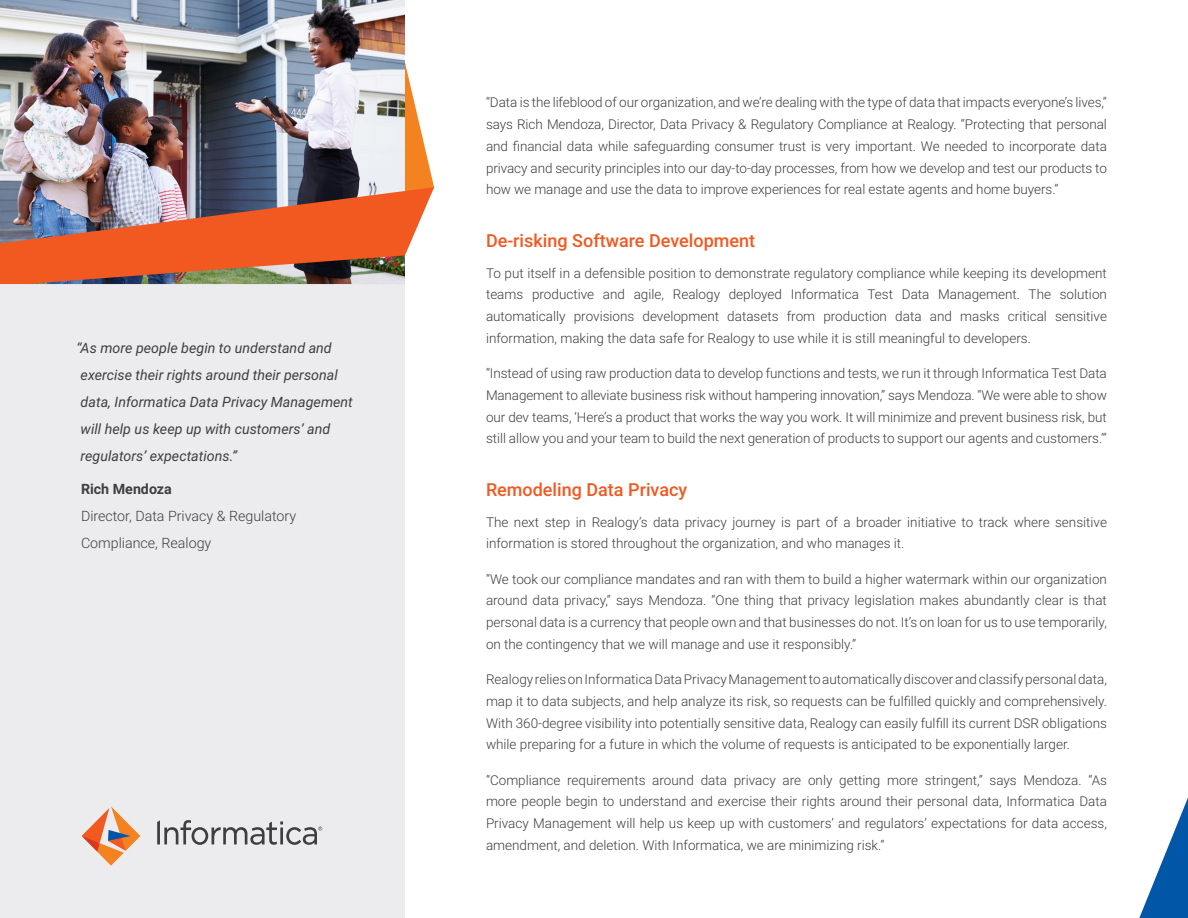
<style>
.page{position:relative;width:1188px;height:918px;background:#fff}
.page>*{position:absolute;margin:0;border:0;box-sizing:border-box;transform-origin:0 0}
.Headers{font:500 18px "Roboto";color:#f15921}
.t1{font:italic 14.25px/27px "Roboto";color:#3e3e3f}
.t2{font:300 14.25px/27px "Roboto";color:#3e3e3f}
.Body_Copy{font:300 13.5px/21.8px "Roboto";color:#3e3e3f;text-align:justify}
.s1{font-weight:700}
</style>
<div class="page">
<div style="left:0;top:129px;width:405px;height:789px;background:#ececee"></div>
<img style="left:0;top:0;width:405px;height:44px">
<img style="left:0;top:44px;width:434px;height:240px">
<svg style="left:1139px;top:798px;width:49px;height:120px"></svg>
<svg style="left:82px;top:806px;width:58px;height:60px"></svg>
<svg style="left:157px;top:820px;width:165px;height:25px"></svg>
<p class="t1" style="left:76px;top:334px;width:278px">“As more people begin to understand and exercise their rights around their personal data, Informatica Data Privacy Management will help us keep up with customers’ and regulators’ expectations.”</p>
<p class="t2" style="left:81px;top:475px;width:217px"><span class="s1">Rich Mendoza<br></span>Director, Data Privacy &amp; Regulatory<br>Compliance, Realogy</p>
<p class="Body_Copy" style="left:486px;top:91px;width:622px">“Data is the lifeblood of our organization, and we’re dealing with the type of data that impacts everyone’s lives,” says Rich Mendoza, Director, Data Privacy &amp; Regulatory Compliance at Realogy. “Protecting that personal and financial data while safeguarding consumer trust is very important. We needed to incorporate data privacy and security principles into our day-to-day processes, from how we develop and test our products to how we manage and use the data to improve experiences for real estate agents and home buyers.”</p>
<p class="Headers" style="left:486px;top:228px;width:271px">De-risking Software Development</p>
<p class="Body_Copy" style="left:486px;top:261px;width:622px">To put itself in a defensible position to demonstrate regulatory compliance while keeping its development teams productive and agile, Realogy deployed Informatica Test Data Management. The solution automatically provisions development datasets from production data and masks critical sensitive information, making the data safe for Realogy to use while it is still meaningful to developers.</p>
<p class="Body_Copy" style="left:486px;top:362px;width:622px">“Instead of using raw production data to develop functions and tests, we run it through Informatica Test Data Management to alleviate business risk without hampering innovation,” says Mendoza. “We were able to show our dev teams, ‘Here’s a product that works the way you work. It will minimize and prevent business risk, but still allow you and your team to build the next generation of products to support our agents and customers.’”</p>
<p class="Headers" style="left:486px;top:477px;width:203px">Remodeling Data Privacy</p>
<p class="Body_Copy" style="left:486px;top:510px;width:622px">The next step in Realogy’s data privacy journey is part of a broader initiative to track where sensitive information is stored throughout the organization, and who manages it.</p>
<p class="Body_Copy" style="left:486px;top:567px;width:622px">“We took our compliance mandates and ran with them to build a higher watermark within our organization around data privacy,” says Mendoza. “One thing that privacy legislation makes abundantly clear is that personal data is a currency that people own and that businesses do not. It’s on loan for us to use temporarily, on the contingency that we will manage and use it responsibly.”</p>
<p class="Body_Copy" style="left:486px;top:668px;width:623px">Realogy relies on Informatica Data Privacy Management to automatically discover and classify personal data, map it to data subjects, and help analyze its risk, so requests can be fulfilled quickly and comprehensively.<br>With 360-degree visibility into potentially sensitive data, Realogy can easily fulfill its current DSR obligations while preparing for a future in which the volume of requests is anticipated to be exponentially larger.</p>
<p class="Body_Copy" style="left:486px;top:768px;width:622px">“Compliance requirements around data privacy are only getting more stringent,” says Mendoza. “As more people begin to understand and exercise their rights around their personal data, Informatica Data Privacy Management will help us keep up with customers’ and regulators’ expectations for data access, amendment, and deletion. With Informatica, we are minimizing risk.”</p>
</div>
